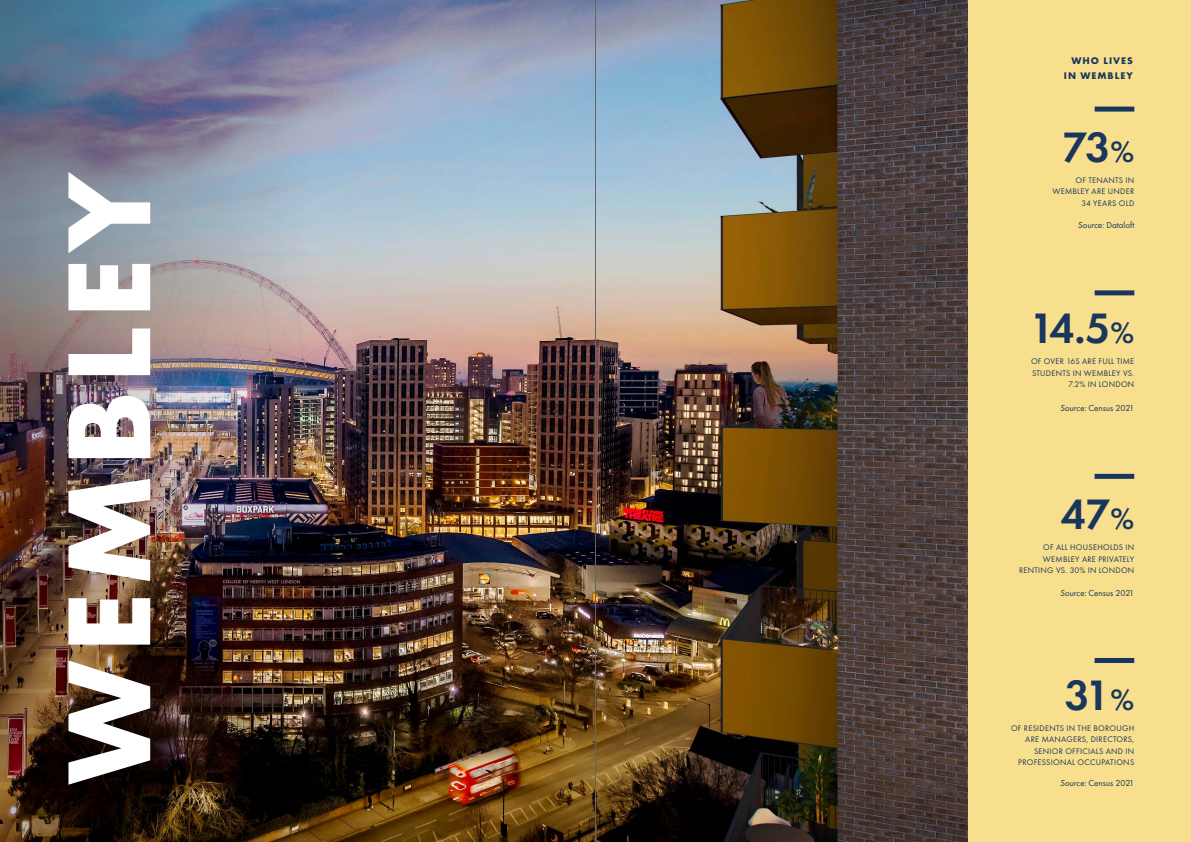
<style>
.page{position:relative;width:1191px;height:842px;background:#fff}
.page>*{position:absolute;margin:0;border:0;box-sizing:border-box;transform-origin:0 0}
.t1{font:700 122.5px "Futura PT";letter-spacing:.06em;color:#fff}
.t2{font:600 44.1px "Futura PT";letter-spacing:-.075em;color:#19365d}
.t3{font:700 10px/15px "Futura PT";letter-spacing:.1em;color:#19365d;text-align:right}
.t4{font:9px "Futura PT";color:#19365d}
.t5{font:8.4px/11.3px "Futura PT";letter-spacing:.03em;color:#19365d;text-align:right}
.s1{font-size:30.8px}
.s2{font-style:italic}
</style>
<div class="page">
<img style="left:406px;top:0;width:563px;height:842px">
<img style="left:0;top:0;width:406px;height:842px">
<hr style="left:595px;top:0;width:1px;height:842px;background:#626468">
<div style="left:969px;top:0;width:222px;height:842px;background:#f8df8d"></div>
<div style="left:1094px;top:107px;width:40px;height:5px;background:#19365d"></div>
<div style="left:1094px;top:474px;width:40px;height:5px;background:#19365d"></div>
<div style="left:1094px;top:290px;width:40px;height:5px;background:#19365d"></div>
<div style="left:1094px;top:658px;width:40px;height:5px;background:#19365d"></div>
<h1 class="t1" style="left:30px;top:785px;width:616px;rotate:-90deg">WEMBLEY</h1>
<p class="t3" style="left:1064px;top:53px;width:70px">WHO LIVES<br>IN WEMBLEY</p>
<h2 class="t2" style="left:1062px;top:120px;width:73px">73<span class="s1">%</span></h2>
<p class="t5" style="left:1052px;top:174px;width:83px">OF TENANTS IN<br>WEMBLEY ARE UNDER<br>34 YEARS OLD</p>
<p class="t4" style="left:1078px;top:220px;width:58px"><span class="s2">Source:</span> Dataloft</p>
<h2 class="t2" style="left:1029px;top:301px;width:106px">14.5<span class="s1">%</span></h2>
<p class="t5" style="left:1031px;top:356px;width:105px">OF OVER 16S ARE FULL TIME<br>STUDENTS IN WEMBLEY VS.<br>7.2% IN LONDON</p>
<p class="t4" style="left:1060px;top:403px;width:76px"><span class="s2">Source:</span> Census 2021</p>
<h2 class="t2" style="left:1060px;top:487px;width:75px">47<span class="s1">%</span></h2>
<p class="t5" style="left:1019px;top:542px;width:117px">OF ALL HOUSEHOLDS IN<br>WEMBLEY ARE PRIVATELY<br>RENTING VS. 30% IN LONDON</p>
<p class="t4" style="left:1060px;top:587px;width:76px"><span class="s2">Source:</span> Census 2021</p>
<h2 class="t2" style="left:1065px;top:668px;width:71px">31<span class="s1">%</span></h2>
<p class="t5" style="left:1011px;top:722px;width:125px">OF RESIDENTS IN THE BOROUGH<br>ARE MANAGERS, DIRECTORS,<br>SENIOR OFFICIALS AND IN<br>PROFESSIONAL OCCUPATIONS</p>
<p class="t4" style="left:1060px;top:778px;width:76px"><span class="s2">Source:</span> Census 2021</p>
</div>
